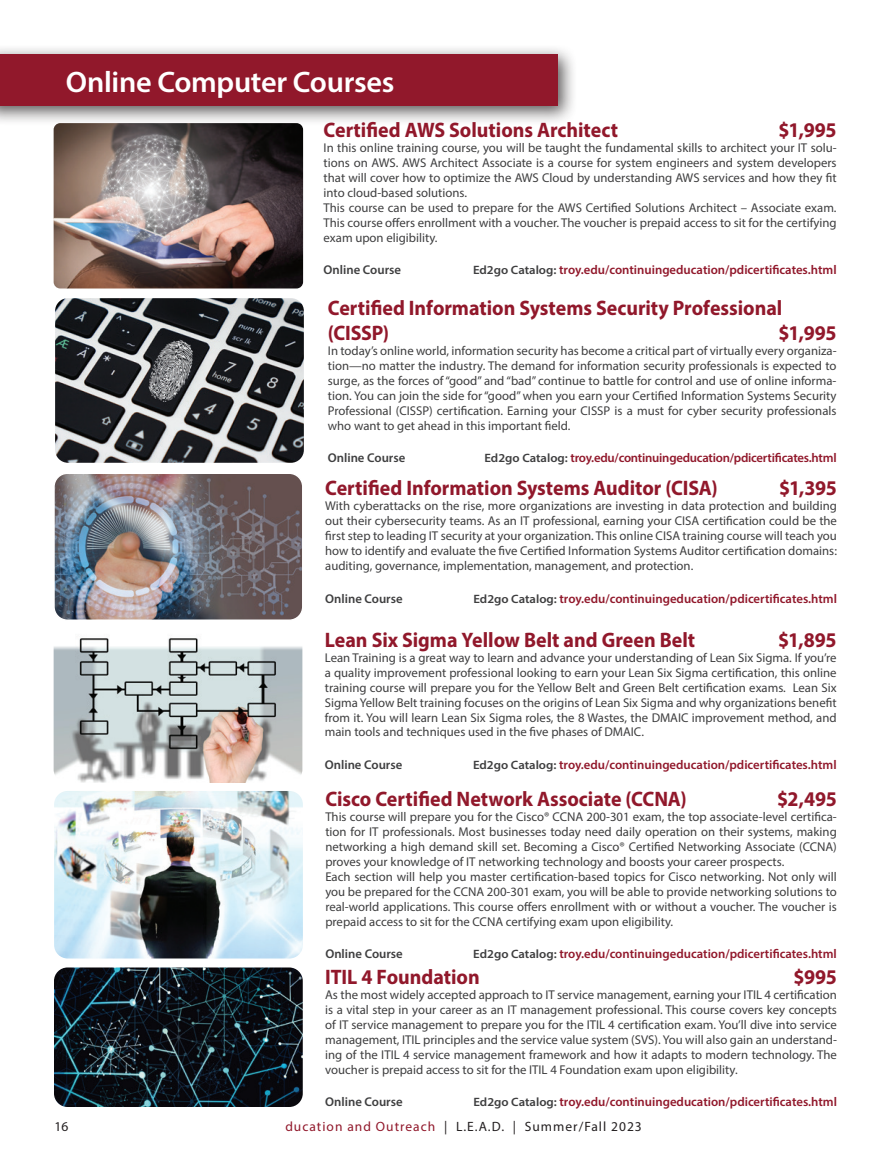
<style>
.page{position:relative;width:891px;height:1161px;background:#fff}
.page>*{position:absolute;margin:0;border:0;box-sizing:border-box;transform-origin:0 0}
.t1{font:600 29.7px "Myriad Pro";letter-spacing:-.01em;color:#fff}
.t2{font:700 21px/25.2px "Myriad Pro";color:#91182b;scale:.95 1}
.t3{font:13.5px "Myriad Pro";letter-spacing:.075em;color:#231f20}
.t4{font:12.75px/15px "Myriad Pro";color:#3e3e3f;text-align:justify}
.t5{font:600 12.75px "Myriad Pro";color:#91182b}
.t6{font:600 12.75px "Myriad Pro";color:#3e3e3f}
.t7{font:600 12.75px "Myriad Pro";letter-spacing:-.02em;color:#91182b}
.s1{font-size:12.15px;color:#3e3e3f}
.s2{color:#91182b}
</style>
<div class="page">
<div style="left:0;top:44px;width:578px;height:82px;background:#231f20;opacity:.75"></div>
<div style="left:0;top:54px;width:557px;height:52px;background:#91182b"></div>
<img style="left:54px;top:123px;width:249px;height:166px">
<img style="left:54px;top:638px;width:248px;height:145px">
<img style="left:56px;top:475px;width:245px;height:143px">
<div style="left:53px;top:472px;width:251px;height:149px;border:2px solid #fff;border-radius:14px"></div>
<img style="left:55px;top:298px;width:249px;height:165px">
<img style="left:54px;top:791px;width:249px;height:167px">
<img style="left:54px;top:967px;width:249px;height:140px">
<h2 class="t1" style="left:66px;top:63px;width:330px">Online Computer Courses</h2>
<h3 class="t2" style="left:324px;top:117px;width:311px">Certified AWS Solutions Architect</h3>
<p class="t2" style="left:779px;top:117px;width:63px">$1,995</p>
<p class="t4" style="left:324px;top:140px;width:515px;text-align:left">In this online training course, you will be taught the fundamental skills to architect your IT solu&shy;tions on AWS. AWS Architect Associate is a course for system engineers and system developers that will cover how to optimize the AWS Cloud by understanding AWS services and how they fit into cloud-based solutions.<br>This course can be used to prepare for the AWS Certified Solutions Architect – Associate exam.<br>This course offers enrollment with a voucher. The voucher is prepaid access to sit for the certifying exam upon eligibility.</p>
<p class="t6" style="left:324px;top:262px;width:79px">Online Course</p>
<p class="t5" style="left:473px;top:262px;width:365px"><span class="s1">Ed2go Catalog:</span> troy.edu/continuingeducation/pdicertificates.html</p>
<h3 class="t2" style="left:328px;top:295px;width:480px">Certified Information Systems Security Professional (CISSP)</h3>
<p class="t2" style="left:779px;top:320px;width:63px">$1,995</p>
<p class="t4" style="left:328px;top:343px;width:510px">In today’s online world, information security has become a critical part of virtually every organiza&shy;tion—no matter the industry. The demand for information security professionals is expected to surge, as the forces of “good” and “bad” continue to battle for control and use of online informa&shy;tion. You can join the side for “good” when you earn your Certified Information Systems Security Professional (CISSP) certification. Earning your CISSP is a must for cyber security professionals who want to get ahead in this important field.</p>
<p class="t6" style="left:328px;top:450px;width:79px">Online Course</p>
<p class="t7" style="left:484px;top:450px;width:354px"><span class="s1">Ed2go Catalog:</span> troy.edu/continuingeducation/pdicertificates.html</p>
<h3 class="t2" style="left:325px;top:475px;width:415px">Certified Information Systems Auditor (CISA)</h3>
<p class="t2" style="left:779px;top:475px;width:63px">$1,395</p>
<p class="t4" style="left:325px;top:498px;width:513px">With cyberattacks on the rise, more organizations are investing in data protection and building out their cybersecurity teams. As an IT professional, earning your CISA certification could be the first step to leading IT security at your organization. This online CISA training course will teach you how to identify and evaluate the five Certified Information Systems Auditor certification domains: auditing, governance, implementation, management, and protection.</p>
<p class="t6" style="left:325px;top:590px;width:79px">Online Course</p>
<p class="t5" style="left:473px;top:590px;width:365px"><span class="s1">Ed2go Catalog:</span> troy.edu/continuingeducation/pdicertificates.html</p>
<h3 class="t2" style="left:325px;top:626px;width:391px">Lean Six Sigma Yellow Belt and Green Belt</h3>
<p class="t2" style="left:778px;top:626px;width:63px">$1,895</p>
<p class="t4" style="left:325px;top:650px;width:513px">Lean Training is a great way to learn and advance your understanding of Lean Six Sigma. If you’re a quality improvement professional looking to earn your Lean Six Sigma certification, this online training course will prepare you for the Yellow Belt and Green Belt certification exams. Lean Six Sigma Yellow Belt training focuses on the origins of Lean Six Sigma and why organizations benefit from it. You will learn Lean Six Sigma roles, the 8 Wastes, the DMAIC improvement method, and main tools and techniques used in the five phases of DMAIC.</p>
<p class="t6" style="left:325px;top:756px;width:79px">Online Course</p>
<p class="t5" style="left:473px;top:756px;width:365px"><span class="s1">Ed2go Catalog:</span> troy.edu/continuingeducation/pdicertificates.html</p>
<h3 class="t2" style="left:325px;top:786px;width:382px">Cisco Certified Network Associate (CCNA)</h3>
<p class="t2" style="left:777px;top:786px;width:64px">$2,495</p>
<p class="t4" style="left:325px;top:809px;width:513px;text-align:left">This course will prepare you for the Cisco® CCNA 200-301 exam, the top associate-level certifica&shy;tion for IT professionals. Most businesses today need daily operation on their systems, making networking a high demand skill set. Becoming a Cisco® Certified Networking Associate (CCNA) proves your knowledge of IT networking technology and boosts your career prospects.<br>Each section will help you master certification-based topics for Cisco networking. Not only will you be prepared for the CCNA 200-301 exam, you will be able to provide networking solutions to real-world applications. This course offers enrollment with or without a voucher. The voucher is prepaid access to sit for the CCNA certifying exam upon eligibility.</p>
<p class="t6" style="left:325px;top:946px;width:79px">Online Course</p>
<p class="t5" style="left:473px;top:946px;width:365px"><span class="s1">Ed2go Catalog:</span> troy.edu/continuingeducation/pdicertificates.html</p>
<h3 class="t2" style="left:325px;top:963px;width:164px">ITIL 4 Foundation</h3>
<p class="t2" style="left:793px;top:963px;width:47px">$995</p>
<p class="t4" style="left:325px;top:987px;width:513px">As the most widely accepted approach to IT service management, earning your ITIL 4 certification is a vital step in your career as an IT management professional. This course covers key concepts of IT service management to prepare you for the ITIL 4 certification exam. You’ll dive into service management, ITIL principles and the service value system (SVS). You will also gain an understand&shy;ing of the ITIL 4 service management framework and how it adapts to modern technology. The voucher is prepaid access to sit for the ITIL 4 Foundation exam upon eligibility.</p>
<p class="t6" style="left:325px;top:1093px;width:79px">Online Course</p>
<p class="t5" style="left:473px;top:1093px;width:365px"><span class="s1">Ed2go Catalog:</span> troy.edu/continuingeducation/pdicertificates.html</p>
<p class="t3" style="left:54px;top:1118px;width:15px">16</p>
<p class="t3" style="left:285px;top:1118px;width:358px"><span class="s2">ducation and Outreach</span> | L.E.A.D. | Summer/Fall 2023</p>
</div>
